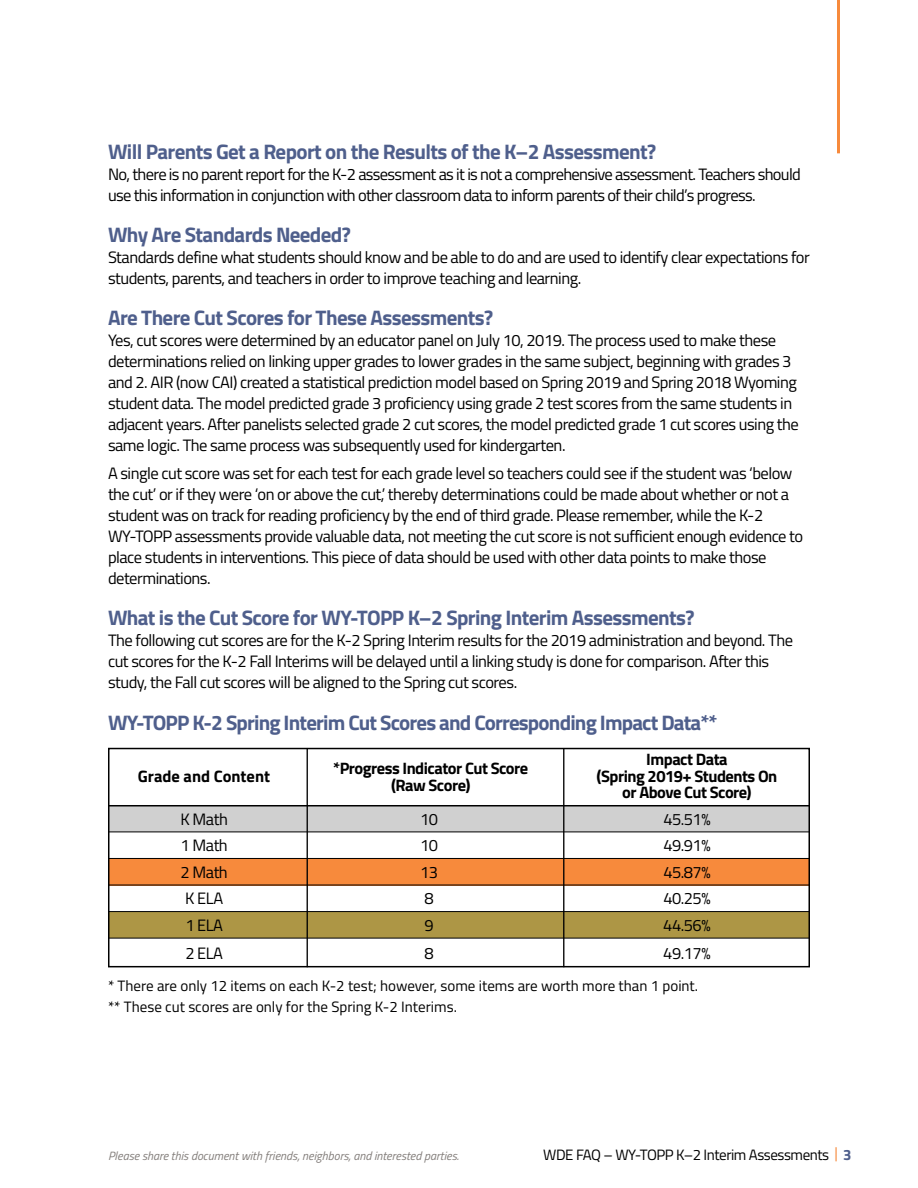
<style>
.page{position:relative;width:918px;height:1188px;background:#fff}
.page>*{position:absolute;margin:0;border:0;box-sizing:border-box;transform-origin:0 0}
.t1{font:700 21px "Titillium Web";letter-spacing:-.03em;color:#4f5f8c}
.t2{font:16.5px/21px "Titillium Web";letter-spacing:-.03em;color:#000}
.t3{font:700 16.5px/16.5px "Titillium Web";letter-spacing:-.03em;color:#000;text-align:center}
.t4{font:700 16.5px "Titillium Web";color:#000}
.t5{font:15px/21px "Titillium Web";color:#000}
.t6{font:15px "Titillium Web";letter-spacing:-.03em;color:#000}
.t7{font:italic 12px "Titillium Web";color:#837e7b}
.s1{color:#f78a3c}
.s2{font-weight:700;color:#4f5f8c}
</style>
<div class="page">
<hr style="left:837px;top:0;width:3px;height:153px;background:#f78a3c">
<div style="left:108px;top:806px;width:702px;height:26px;background:#d0d0d0"></div>
<hr style="left:108px;top:805px;width:702px;height:1px;background:#000">
<hr style="left:108px;top:832px;width:702px;height:1px;background:#000">
<hr style="left:108px;top:858px;width:702px;height:1px;background:#000">
<hr style="left:108px;top:911px;width:702px;height:1px;background:#000">
<hr style="left:108px;top:938px;width:702px;height:1px;background:#000">
<div style="left:108px;top:748px;width:702px;height:219px;border:2px solid #000"></div>
<hr style="left:563px;top:748px;width:2px;height:219px;background:#000">
<hr style="left:307px;top:748px;width:1px;height:219px;background:#000">
<div style="left:108px;top:859px;width:702px;height:27px;background:#f78a3c"></div>
<div style="left:108px;top:912px;width:702px;height:26px;background:#ad9645"></div>
<p class="t1" style="left:108px;top:135px;width:550px">Will Parents Get a Report on the Results of the K–2 Assessment?</p>
<p class="t2" style="left:108px;top:163px;width:694px">No, there is no parent report for the K-2 assessment as it is not a comprehensive assessment. Teachers should use this information in conjunction with other classroom data to inform parents of their child’s progress.</p>
<p class="t1" style="left:108px;top:219px;width:245px">Why Are Standards Needed?</p>
<p class="t2" style="left:108px;top:246px;width:703px">Standards define what students should know and be able to do and are used to identify clear expectations for students, parents, and teachers in order to improve teaching and learning.</p>
<p class="t1" style="left:108px;top:302px;width:387px">Are There Cut Scores for These Assessments?</p>
<p class="t2" style="left:108px;top:329px;width:692px">Yes, cut scores were determined by an educator panel on July 10, 2019. The process used to make these determinations relied on linking upper grades to lower grades in the same subject, beginning with grades 3 and 2. AIR (now CAI) created a statistical prediction model based on Spring 2019 and Spring 2018 Wyoming student data. The model predicted grade 3 proficiency using grade 2 test scores from the same students in adjacent years. After panelists selected grade 2 cut scores, the model predicted grade 1 cut scores using the same logic. The same process was subsequently used for kindergarten.</p>
<p class="t2" style="left:108px;top:462px;width:697px">A single cut score was set for each test for each grade level so teachers could see if the student was ‘below the cut’ or if they were ‘on or above the cut,’ thereby determinations could be made about whether or not a student was on track for reading proficiency by the end of third grade. Please remember, while the K-2<br>WY-TOPP assessments provide valuable data, not meeting the cut score is not sufficient enough evidence to place students in interventions. This piece of data should be used with other data points to make those determinations.</p>
<p class="t1" style="left:108px;top:602px;width:588px">What is the Cut Score for WY-TOPP K–2 Spring Interim Assessments?</p>
<p class="t2" style="left:108px;top:629px;width:687px">The following cut scores are for the K-2 Spring Interim results for the 2019 administration and beyond. The cut scores for the K-2 Fall Interims will be delayed until a linking study is done for comparison. After this study, the Fall cut scores will be aligned to the Spring cut scores.</p>
<p class="t1" style="left:108px;top:707px;width:611px">WY-TOPP K-2 Spring Interim Cut Scores and Corresponding Impact Data**</p>
<p class="t4" style="left:138px;top:763px;width:134px">Grade and Content</p>
<p class="t3" style="left:333px;top:759px;width:197px">*Progress Indicator Cut Score (Raw Score)</p>
<p class="t3" style="left:597px;top:750px;width:182px">Impact Data<br>(Spring 2019+ Students On or Above Cut Score)</p>
<p class="t2" style="left:181px;top:808px;width:49px">K Math</p>
<p class="t2" style="left:420px;top:808px;width:19px">10</p>
<p class="t2" style="left:663px;top:808px;width:49px">45.51%</p>
<p class="t2" style="left:181px;top:834px;width:49px">1 Math</p>
<p class="t2" style="left:420px;top:834px;width:19px">10</p>
<p class="t2" style="left:663px;top:834px;width:49px">49.91%</p>
<p class="t2" style="left:181px;top:861px;width:49px">2 Math</p>
<p class="t2" style="left:420px;top:861px;width:19px">13</p>
<p class="t2" style="left:663px;top:861px;width:49px">45.87%</p>
<p class="t2" style="left:185px;top:887px;width:39px">K ELA</p>
<p class="t2" style="left:425px;top:887px;width:11px">8</p>
<p class="t2" style="left:663px;top:887px;width:49px">40.25%</p>
<p class="t2" style="left:185px;top:914px;width:39px">1 ELA</p>
<p class="t2" style="left:425px;top:914px;width:11px">9</p>
<p class="t2" style="left:663px;top:914px;width:49px">44.56%</p>
<p class="t2" style="left:185px;top:942px;width:39px">2 ELA</p>
<p class="t2" style="left:425px;top:942px;width:11px">8</p>
<p class="t2" style="left:663px;top:942px;width:49px">49.17%</p>
<p class="t5" style="left:108px;top:974px;width:592px">* There are only 12 items on each K-2 test; however, some items are worth more than 1 point. ** These cut scores are only for the Spring K-2 Interims.</p>
<p class="t7" style="left:108px;top:1147px;width:352px">Please share this document with friends, neighbors, and interested parties.</p>
<p class="t6" style="left:543px;top:1143px;width:310px">WDE FAQ – WY-TOPP K–2 Interim Assessments <span class="s1">|</span> <span class="s2">3</span></p>
</div>
